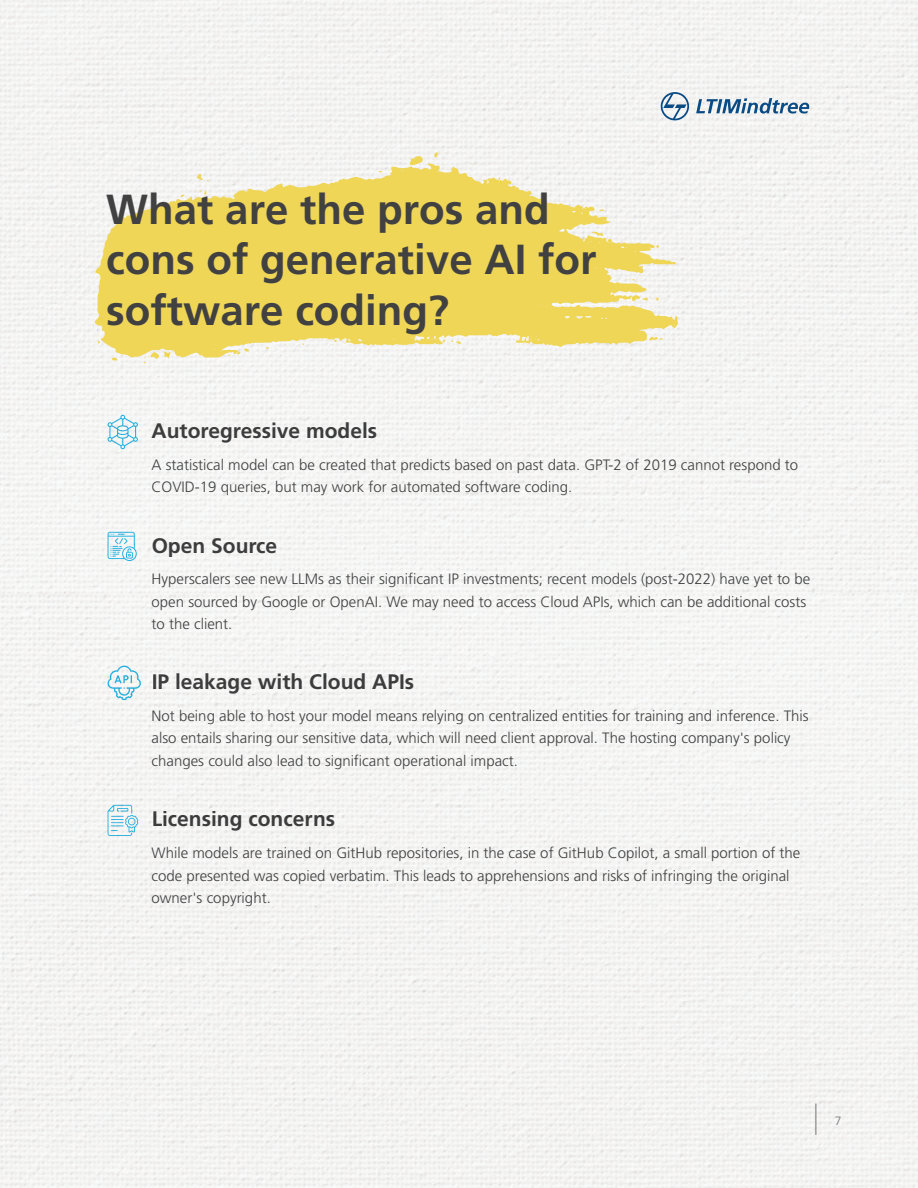
<style>
.page{position:relative;width:918px;height:1188px;background:#f4f4f3}
.page>*{position:absolute;margin:0;border:0;box-sizing:border-box;transform-origin:0 0}
.t1{font:700 42px/50.4px "Frutiger LT Pro";color:#424142}
.t2{font:700 21px "Frutiger LT Pro";color:#404041}
.t3{font:300 15px/22.5px "Frutiger LT Pro";color:#404041}
.t4{font:300 12px "Frutiger LT Pro";color:#6d6e70}
</style>
<div class="page">
<svg style="left:661px;top:92px;width:28px;height:28px"></svg>
<svg style="left:696px;top:98px;width:113px;height:16px"></svg>
<hr style="left:815px;top:1103px;width:1px;height:32px;background:#818182">
<svg style="left:108px;top:666px;width:33px;height:34px"></svg>
<svg style="left:108px;top:532px;width:29px;height:29px"></svg>
<svg style="left:108px;top:805px;width:30px;height:31px"></svg>
<svg style="left:108px;top:415px;width:30px;height:34px"></svg>
<svg style="left:95px;top:163px;width:584px;height:195px;fill:#efd657"></svg>
<svg style="left:410px;top:156px;width:13px;height:9px"></svg>
<svg style="left:434px;top:152px;width:4px;height:6px"></svg>
<svg style="left:112px;top:357px;width:5px;height:3px"></svg>
<svg style="left:237px;top:348px;width:12px;height:7px"></svg>
<svg style="left:181px;top:194px;width:4px;height:3px"></svg>
<svg style="left:649px;top:336px;width:14px;height:5px"></svg>
<svg style="left:197px;top:174px;width:12px;height:7px"></svg>
<svg style="left:473px;top:160px;width:3px;height:5px"></svg>
<svg style="left:144px;top:352px;width:27px;height:11px"></svg>
<svg style="left:265px;top:347px;width:10px;height:2px"></svg>
<svg style="left:333px;top:340px;width:4px;height:6px"></svg>
<svg style="left:441px;top:337px;width:20px;height:7px"></svg>
<svg style="left:632px;top:295px;width:30px;height:7px"></svg>
<svg style="left:626px;top:278px;width:16px;height:4px"></svg>
<svg style="left:592px;top:231px;width:14px;height:5px"></svg>
<svg style="left:609px;top:219px;width:6px;height:2px"></svg>
<svg style="left:195px;top:190px;width:11px;height:5px"></svg>
<h1 class="t1" style="left:106px;top:184px;width:492px">What are the pros and cons of generative AI for software coding?</h1>
<h2 class="t2" style="left:152px;top:418px;width:227px">Autoregressive models</h2>
<p class="t3" style="left:152px;top:454px;width:648px">A statistical model can be created that predicts based on past data. GPT-2 of 2019 cannot respond to<br>COVID-19 queries, but may work for automated software coding.</p>
<h2 class="t2" style="left:152px;top:533px;width:127px">Open Source</h2>
<p class="t3" style="left:152px;top:568px;width:660px">Hyperscalers see new LLMs as their significant IP investments; recent models (post-2022) have yet to be open sourced by Google or OpenAI. We may need to access Cloud APIs, which can be additional costs to the client.</p>
<h2 class="t2" style="left:152px;top:669px;width:264px">IP leakage with Cloud APIs</h2>
<p class="t3" style="left:152px;top:704px;width:659px">Not being able to host your model means relying on centralized entities for training and inference. This also entails sharing our sensitive data, which will need client approval. The hosting company's policy changes could also lead to significant operational impact.</p>
<h2 class="t2" style="left:152px;top:807px;width:185px">Licensing concerns</h2>
<p class="t3" style="left:152px;top:842px;width:650px">While models are trained on GitHub repositories, in the case of GitHub Copilot, a small portion of the code presented was copied verbatim. This leads to apprehensions and risks of infringing the original owner's copyright.</p>
<p class="t4" style="left:835px;top:1114px;width:8px">7</p>
</div>
